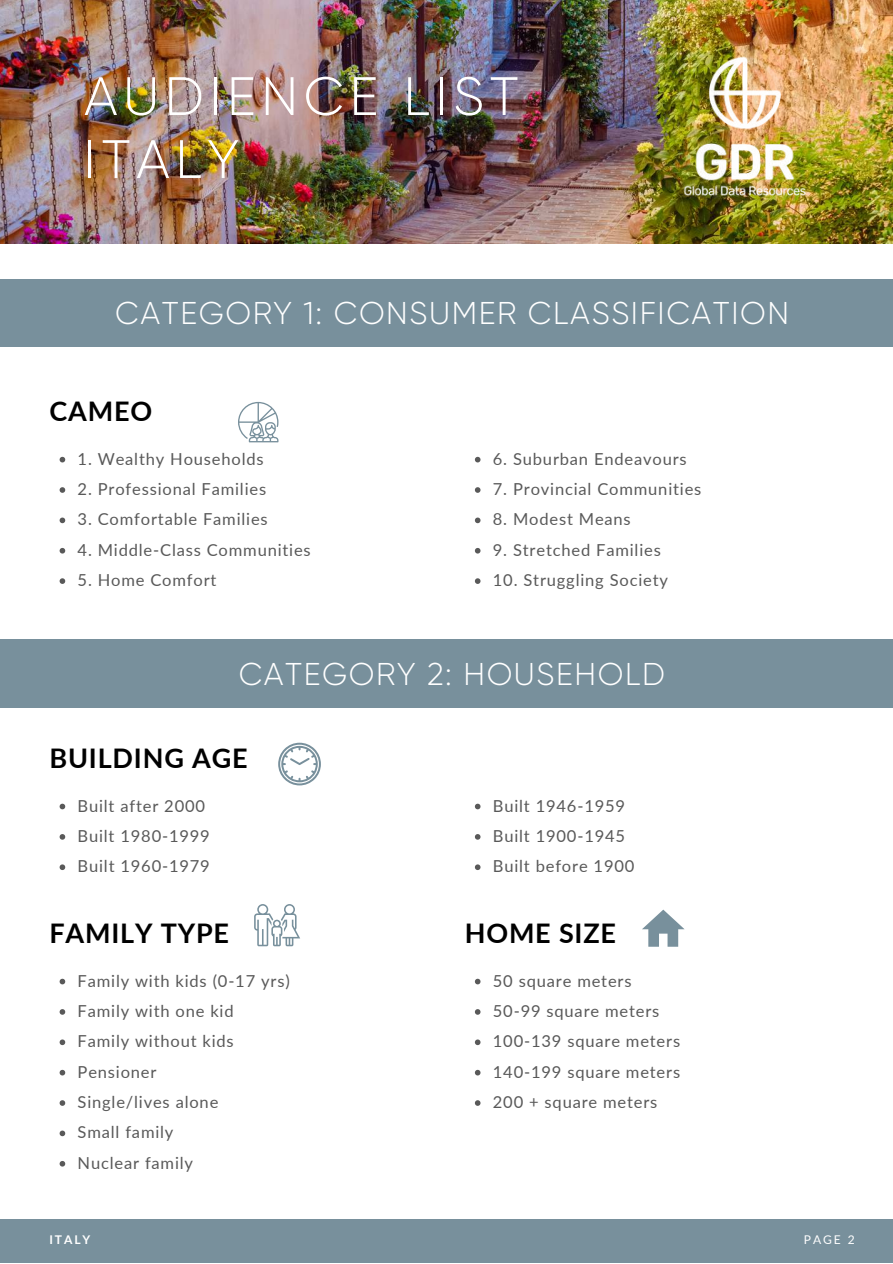
<style>
.page{position:relative;width:893px;height:1264px;background:#fff}
.page>*{position:absolute;margin:0;border:0;box-sizing:border-box;transform-origin:0 0}
.t1{font:300 54px/63px "Gilroy";letter-spacing:.1em;color:#fff}
.t2{font:300 31.5px "Gilroy";letter-spacing:.05em;color:#fff}
.t3{font:700 27px "Lato";letter-spacing:.03em;color:#000}
.t4{font:16.5px/30.3px "Lato";letter-spacing:.05em;color:#595959}
.t5{font:700 12px "Lato";letter-spacing:.16em;color:#fff}
.t6{font:12px "Lato";color:#fff}
</style>
<div class="page">
<div style="left:0;top:1219px;width:892px;height:43px;background:#78909c"></div>
<img style="left:0;top:0;width:892px;height:243px">
<svg style="left:60px;top:457px;width:5px;height:5px"></svg>
<svg style="left:60px;top:487px;width:5px;height:6px"></svg>
<svg style="left:60px;top:517px;width:5px;height:6px"></svg>
<svg style="left:60px;top:548px;width:5px;height:5px"></svg>
<svg style="left:60px;top:578px;width:5px;height:6px"></svg>
<svg style="left:475px;top:457px;width:5px;height:5px"></svg>
<svg style="left:475px;top:487px;width:5px;height:6px"></svg>
<svg style="left:475px;top:517px;width:5px;height:6px"></svg>
<svg style="left:475px;top:548px;width:5px;height:5px"></svg>
<svg style="left:475px;top:578px;width:5px;height:6px"></svg>
<svg style="left:60px;top:978px;width:5px;height:6px"></svg>
<svg style="left:60px;top:1009px;width:5px;height:5px"></svg>
<svg style="left:60px;top:1039px;width:5px;height:6px"></svg>
<svg style="left:60px;top:1069px;width:5px;height:6px"></svg>
<svg style="left:60px;top:1100px;width:5px;height:5px"></svg>
<svg style="left:60px;top:1130px;width:5px;height:6px"></svg>
<svg style="left:60px;top:1161px;width:5px;height:5px"></svg>
<svg style="left:475px;top:978px;width:5px;height:6px"></svg>
<svg style="left:475px;top:1009px;width:5px;height:5px"></svg>
<svg style="left:475px;top:1039px;width:5px;height:6px"></svg>
<svg style="left:475px;top:1069px;width:5px;height:6px"></svg>
<svg style="left:475px;top:1100px;width:5px;height:5px"></svg>
<svg style="left:60px;top:803px;width:5px;height:6px"></svg>
<svg style="left:60px;top:834px;width:5px;height:5px"></svg>
<svg style="left:60px;top:864px;width:5px;height:6px"></svg>
<svg style="left:475px;top:803px;width:5px;height:6px"></svg>
<svg style="left:475px;top:834px;width:5px;height:5px"></svg>
<svg style="left:475px;top:864px;width:5px;height:6px"></svg>
<svg style="left:238px;top:402px;width:40px;height:40px"></svg>
<svg style="left:254px;top:904px;width:46px;height:42px"></svg>
<svg style="left:642px;top:909px;width:42px;height:37px"></svg>
<svg style="left:278px;top:742px;width:43px;height:43px"></svg>
<img style="left:663px;top:46px;width:162px;height:166px">
<div style="left:0;top:279px;width:892px;height:68px;background:#78909c"></div>
<div style="left:0;top:640px;width:892px;height:67px;background:#78909c"></div>
<h1 class="t1" style="left:84px;top:65px;width:436px">AUDIENCE LIST<br>ITALY</h1>
<h2 class="t2" style="left:115px;top:295px;width:675px">CATEGORY 1: CONSUMER CLASSIFICATION</h2>
<h3 class="t3" style="left:49px;top:394px;width:104px">CAMEO</h3>
<p class="t4" style="left:78px;top:443px;width:187px">1. Wealthy Households</p>
<p class="t4" style="left:78px;top:473px;width:190px">2. Professional Families</p>
<p class="t4" style="left:78px;top:504px;width:192px">3. Comfortable Families</p>
<p class="t4" style="left:78px;top:534px;width:235px">4. Middle-Class Communities</p>
<p class="t4" style="left:78px;top:564px;width:140px">5. Home Comfort</p>
<p class="t4" style="left:493px;top:443px;width:195px">6. Suburban Endeavours</p>
<p class="t4" style="left:493px;top:473px;width:210px">7. Provincial Communities</p>
<p class="t4" style="left:493px;top:504px;width:139px">8. Modest Means</p>
<p class="t4" style="left:493px;top:534px;width:169px">9. Stretched Families</p>
<p class="t4" style="left:493px;top:564px;width:177px">10. Struggling Society</p>
<h2 class="t2" style="left:239px;top:656px;width:428px">CATEGORY 2: HOUSEHOLD</h2>
<h3 class="t3" style="left:49px;top:741px;width:199px">BUILDING AGE</h3>
<p class="t4" style="left:78px;top:790px;width:134px">Built after 2000<br>Built 1980-1999<br>Built 1960-1979</p>
<h3 class="t3" style="left:49px;top:916px;width:181px">FAMILY TYPE</h3>
<p class="t4" style="left:78px;top:965px;width:214px">Family with kids (0-17 yrs)<br>Family with one kid<br>Family without kids<br>Pensioner<br>Single/lives alone<br>Small family<br>Nuclear family</p>
<p class="t4" style="left:493px;top:790px;width:143px">Built 1946-1959<br>Built 1900-1945<br>Built before 1900</p>
<h3 class="t3" style="left:464px;top:916px;width:153px">HOME SIZE</h3>
<p class="t4" style="left:493px;top:965px;width:189px">50 square meters<br>50-99 square meters<br>100-139 square meters<br>140-199 square meters<br>200 + square meters</p>
<p class="t5" style="left:49px;top:1232px;width:42px">ITALY</p>
<p class="t6" style="left:803px;top:1231px;width:52px">PAGE 2</p>
</div>
